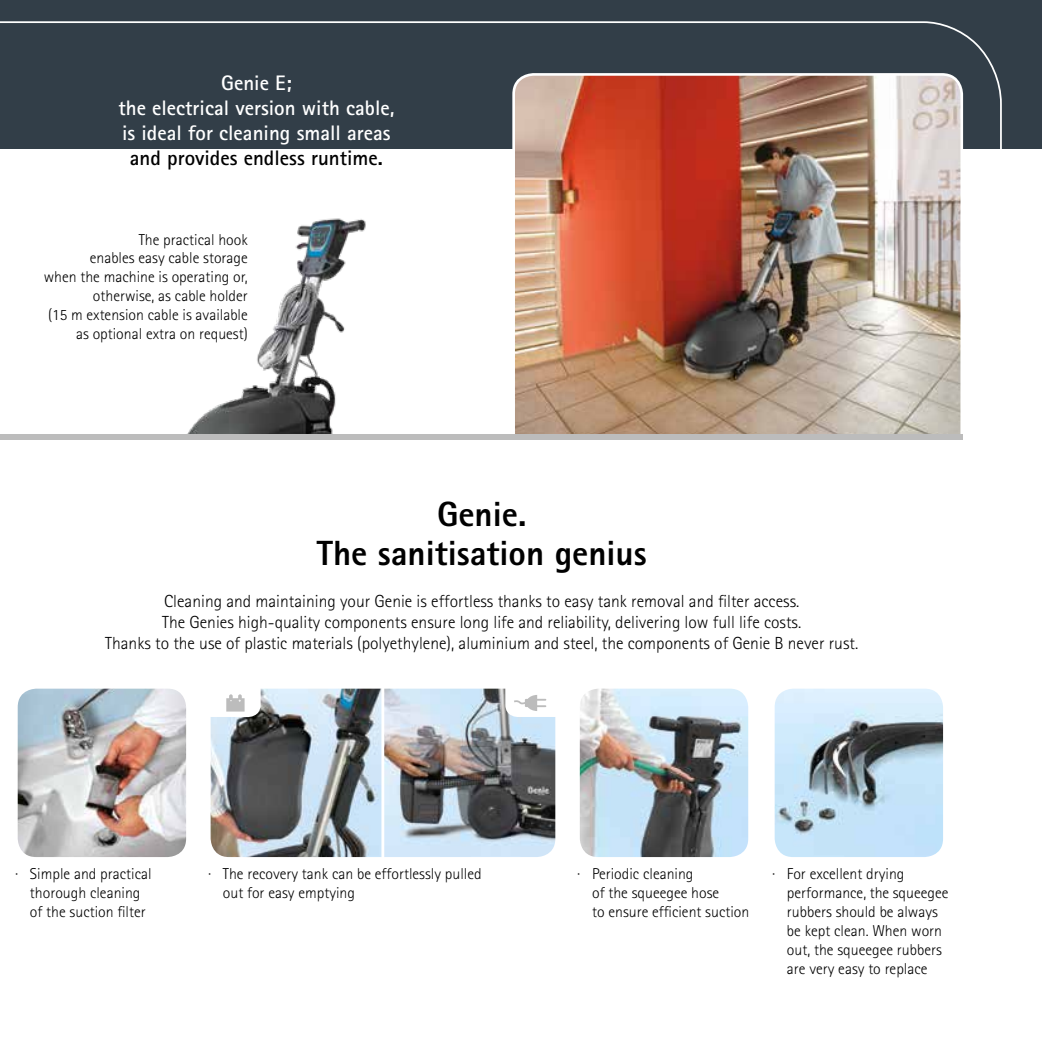
<style>
.page{position:relative;width:1042px;height:1042px;background:#fff}
.page>*{position:absolute;margin:0;border:0;box-sizing:border-box;transform-origin:0 0}
.t1{font:800 35px/38.5px "Rotis Sans Serif";color:#000;text-align:center}
.t2{font:700 21px/25.2px "Rotis Sans Serif";color:#fff;text-align:center}
.t3{font:700 21px "Rotis Sans Serif";color:#000}
.t4{font:300 17.5px/21px "Rotis Sans Serif";color:#000;text-align:center}
.t5{font:300 15.75px/18.9px "Rotis Sans Serif";color:#000}
</style>
<div class="page">
<div style="left:0;top:0;width:1042px;height:149px;background:#323e48"></div>
<img style="left:187px;top:218px;width:179px;height:216px">
<img style="left:212px;top:690px;width:342px;height:165px">
<div style="left:208px;top:686px;width:350px;height:173px;border:3px solid #fff;border-radius:20px"></div>
<img style="left:776px;top:690px;width:165px;height:165px">
<div style="left:772px;top:686px;width:173px;height:173px;border:3px solid #fff;border-radius:20px"></div>
<img style="left:19px;top:690px;width:166px;height:165px">
<div style="left:15px;top:686px;width:174px;height:173px;border:3px solid #fff;border-radius:20px"></div>
<img style="left:581px;top:690px;width:166px;height:165px">
<div style="left:577px;top:686px;width:174px;height:173px;border:3px solid #fff;border-radius:20px"></div>
<hr style="left:382px;top:687px;width:2px;height:171px;background:#fff">
<img style="left:511px;top:72px;width:453px;height:362px">
<div style="left:0;top:434px;width:963px;height:6px;background:#bcbcbc"></div>
<svg style="left:505px;top:687px;width:51px;height:30px"></svg>
<svg style="left:209px;top:687px;width:52px;height:30px"></svg>
<h2 class="t2" style="left:118px;top:70px;width:278px">Genie E;<br>the electrical version with cable, is ideal for cleaning small areas</h2>
<h2 class="t3" style="left:130px;top:145px;width:255px">and provides endless runtime.</h2>
<p class="t5" style="left:44px;top:230px;width:206px;text-align:right">The practical hook<br>enables easy cable storage<br>when the machine is operating or, otherwise, as cable holder<br>(15 m extension cable is available as optional extra on request)</p>
<h1 class="t1" style="left:317px;top:495px;width:331px">Genie.<br>The sanitisation genius</h1>
<p class="t4" style="left:105px;top:590px;width:754px">Cleaning and maintaining your Genie is effortless thanks to easy tank removal and filter access.<br>The Genies high-quality components ensure long life and reliability, delivering low full life costs.<br>Thanks to the use of plastic materials (polyethylene), aluminium and steel, the components of Genie B never rust.</p>
<p class="t5" style="left:15px;top:864px;width:138px;text-align:center">· Simple and practical thorough cleaning<br>of the suction filter</p>
<p class="t5" style="left:592px;top:864px;width:159px;text-indent:-15px">· Periodic cleaning<br>of the squeegee hose<br>to ensure efficient suction</p>
<p class="t5" style="left:787px;top:864px;width:163px;text-indent:-15px">· For excellent drying performance, the squeegee rubbers should be always be kept clean. When worn out, the squeegee rubbers are very easy to replace</p>
<p class="t5" style="left:223px;top:864px;width:260px;text-indent:-15px">· The recovery tank can be effortlessly pulled out for easy emptying</p>
</div>
